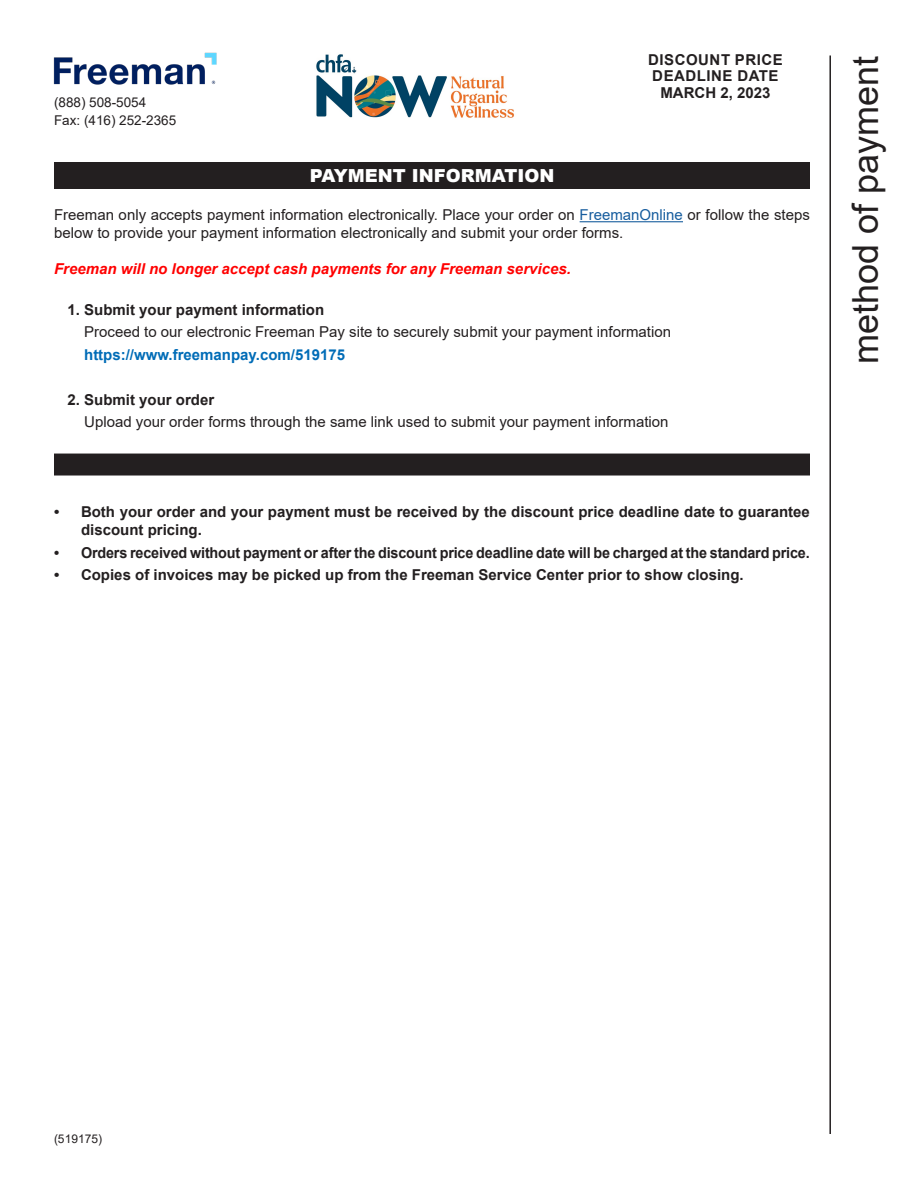
<style>
.page{position:relative;width:918px;height:1188px;background:#fff}
.page>*{position:absolute;margin:0;border:0;box-sizing:border-box;transform-origin:0 0}
.t1{font:36px "Arial";color:#231f20}
.t2{font:900 18px "Arial";color:#fff}
.t3{font:15px/18px "Arial";color:#231f20}
.t4{font:700 15px/18px "Arial";color:#231f20}
.t5{font:700 15px "Arial";color:#231f20;scale:.96 1}
.t6{font:italic 700 15px "Arial";color:#f00}
.t7{font:700 15px/16.5px "Arial";letter-spacing:.035em;color:#231f20;text-align:center}
.t8{font:700 15px "Arial";color:#006cb7}
.t9{font:13.5px/18px "Arial";color:#231f20}
.t10{font:12px "Arial";color:#231f20}
.s1{color:#175d9e}
</style>
<div class="page">
<hr style="left:829px;top:55px;width:2px;height:1079px;background:#231f20">
<img style="left:53px;top:52px;width:164px;height:33px">
<div style="left:55px;top:163px;width:754px;height:25px;background:#231f20"></div>
<div style="left:54px;top:162px;width:756px;height:27px;border:2px solid #231f20"></div>
<div style="left:55px;top:454px;width:754px;height:21px;background:#231f20"></div>
<div style="left:54px;top:454px;width:756px;height:22px;border:2px solid #231f20"></div>
<hr style="left:580px;top:221px;width:103px;height:1px;background:#175d9e">
<img style="left:316px;top:54px;width:198px;height:64px">
<p class="t9" style="left:54px;top:93px;width:124px">(888) 508-5054<br>Fax: (416) 252-2365</p>
<p class="t7" style="left:648px;top:52px;width:136px">DISCOUNT PRICE<br>DEADLINE DATE<br>MARCH 2, 2023</p>
<p class="t2" style="left:310px;top:163px;width:246px">PAYMENT INFORMATION</p>
<p class="t3" style="left:54px;top:206px;width:757px">Freeman only accepts payment information electronically. Place your order on <span class="s1">FreemanOnline</span> or follow the steps below to provide your payment information electronically and submit your order forms.</p>
<p class="t6" style="left:54px;top:259px;width:518px">Freeman will no longer accept cash payments for any Freeman services.</p>
<p class="t4" style="left:68px;top:301px;width:258px">1. Submit your payment information</p>
<p class="t3" style="left:84px;top:323px;width:588px">Proceed to our electronic Freeman Pay site to securely submit your payment information</p>
<p class="t8" style="left:84px;top:344px;width:262px">https://www.freemanpay.com/519175</p>
<p class="t4" style="left:68px;top:391px;width:148px">2. Submit your order</p>
<p class="t3" style="left:84px;top:413px;width:586px">Upload your order forms through the same link used to submit your payment information</p>
<p class="t4" style="left:81px;top:503px;width:731px;text-indent:-27px">• Both your order and your payment must be received by the discount price deadline date to guarantee discount pricing.</p>
<p class="t5" style="left:54px;top:542px;width:789px">• Orders received without payment or after the discount price deadline date will be charged at the standard price.</p>
<p class="t4" style="left:54px;top:566px;width:691px">• Copies of invoices may be picked up from the Freeman Service Center prior to show closing.</p>
<h1 class="t1" style="left:841px;top:364px;width:310px;rotate:-90deg">method of payment</h1>
<p class="t10" style="left:54px;top:1130px;width:50px">(519175)</p>
</div>
